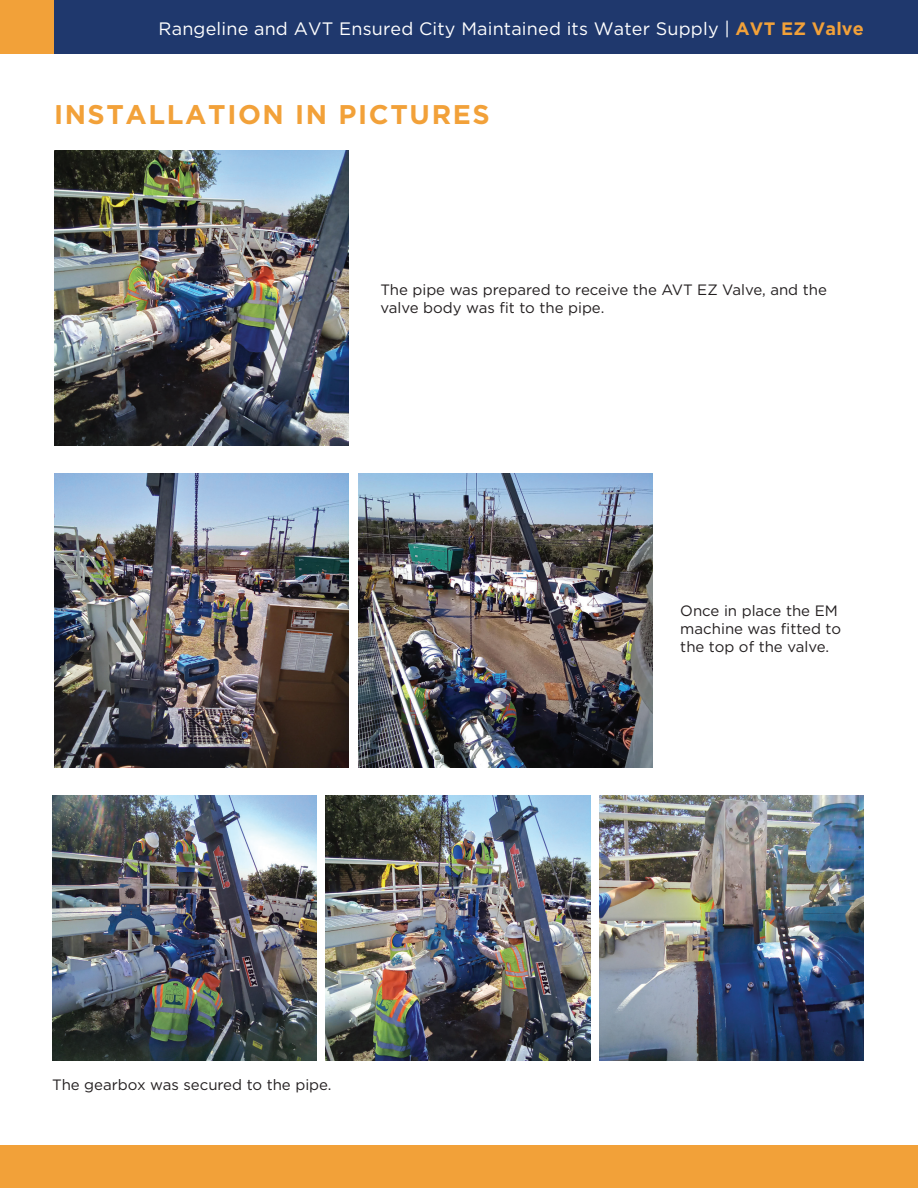
<style>
.page{position:relative;width:918px;height:1188px;background:#fff}
.page>*{position:absolute;margin:0;border:0;box-sizing:border-box;transform-origin:0 0}
.t1{font:700 27px "Gotham";letter-spacing:.06em;color:#f2a139}
.t2{font:18px "Gotham";letter-spacing:.01em;color:#fff}
.t3{font:15px/18px "Gotham";color:#231f20}
.s1{font-weight:700;color:#f2a139}
</style>
<div class="page">
<div style="left:0;top:0;width:918px;height:54px;background:#1f386d"></div>
<div style="left:0;top:0;width:54px;height:54px;background:#f2a139"></div>
<div style="left:0;top:1145px;width:918px;height:43px;background:#f2a139"></div>
<img style="left:54px;top:151px;width:294px;height:294px">
<img style="left:54px;top:473px;width:295px;height:295px">
<img style="left:358px;top:473px;width:295px;height:295px">
<img style="left:52px;top:796px;width:265px;height:264px">
<img style="left:326px;top:796px;width:264px;height:264px">
<img style="left:599px;top:796px;width:265px;height:264px">
<p class="t2" style="left:159px;top:17px;width:707px">Rangeline and AVT Ensured City Maintained its Water Supply | <span class="s1">AVT EZ Valve</span></p>
<h1 class="t1" style="left:54px;top:96px;width:437px">INSTALLATION IN PICTURES</h1>
<p class="t3" style="left:380px;top:280px;width:448px">The pipe was prepared to receive the AVT EZ Valve, and the valve body was fit to the pipe.</p>
<p class="t3" style="left:52px;top:1075px;width:281px">The gearbox was secured to the pipe.</p>
<p class="t3" style="left:680px;top:602px;width:162px">Once in place the EM machine was fitted to the top of the valve.</p>
</div>
